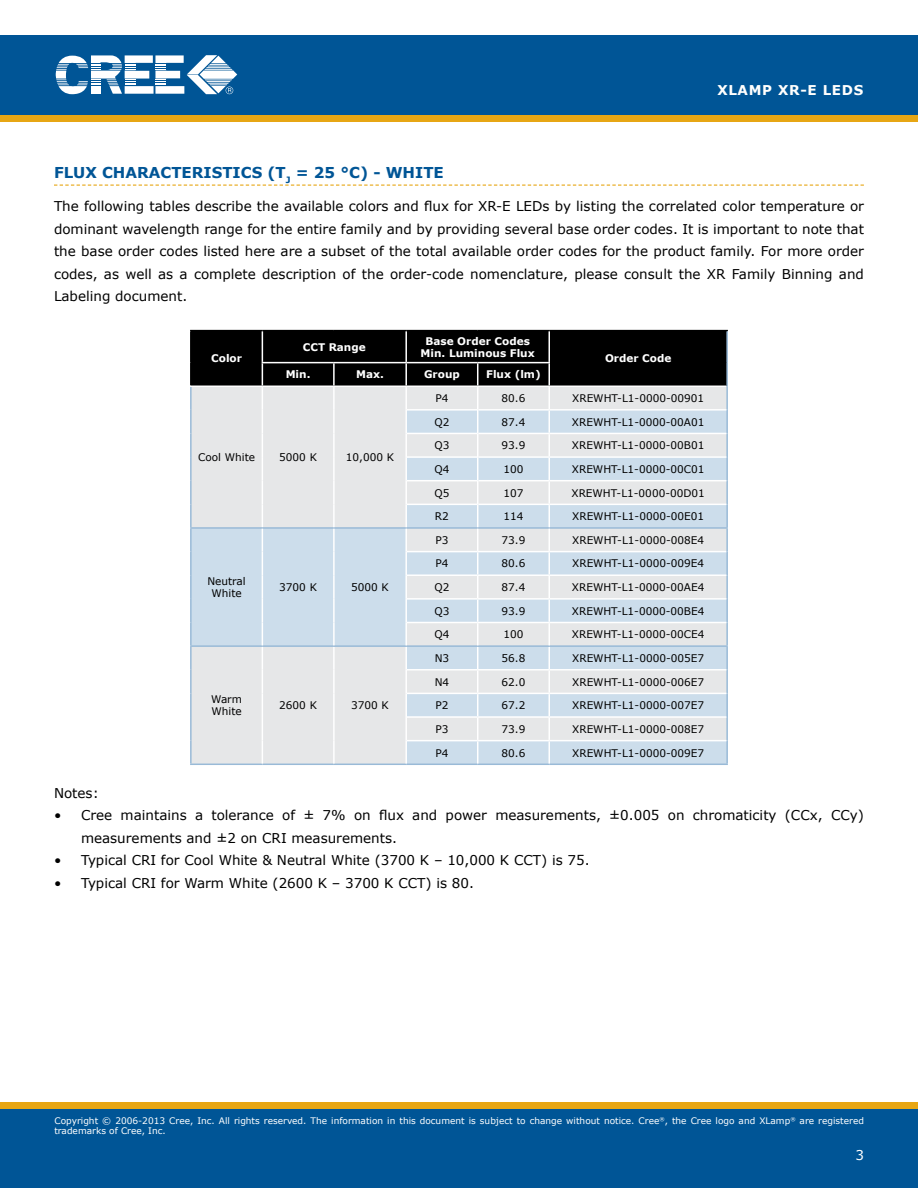
<style>
.page{position:relative;width:918px;height:1188px;background:#fff}
.page>*{position:absolute;margin:0;border:0;box-sizing:border-box;transform-origin:0 0}
.t1{font:700 15px "Verdana";color:#005596}
.t2{font:13.5px/22.5px "Verdana";color:#000;text-align:justify}
.t3{font:700 13.5px "Verdana";letter-spacing:.05em;color:#fffffe}
.t4{font:13.5px "Verdana";color:#fff}
.t5{font:10.5px/12px "Verdana";color:#000;text-align:center}
.t6{font:700 10.5px/12px "Verdana";color:#fff;text-align:center}
.t7{font:9px/10.8px "Verdana";color:#fff}
</style>
<div class="page">
<div style="left:0;top:1108px;width:918px;height:80px;background:#005596"></div>
<div style="left:0;top:115px;width:918px;height:7px;background:#e7a614"></div>
<div style="left:0;top:35px;width:918px;height:80px;background:#005596"></div>
<svg style="left:56px;top:55px;width:181px;height:39px"></svg>
<div style="left:0;top:1102px;width:918px;height:6px;background:#e7a614"></div>
<svg style="left:54px;top:185px;width:810px;height:1px"></svg>
<hr style="left:190px;top:647px;width:2px;height:23px;background:#99bad7">
<hr style="left:726px;top:647px;width:2px;height:23px;background:#99bad7">
<hr style="left:190px;top:670px;width:2px;height:23px;background:#99bad7">
<hr style="left:726px;top:670px;width:2px;height:23px;background:#99bad7">
<hr style="left:190px;top:693px;width:2px;height:24px;background:#99bad7">
<hr style="left:726px;top:693px;width:2px;height:24px;background:#99bad7">
<hr style="left:190px;top:717px;width:2px;height:24px;background:#99bad7">
<hr style="left:726px;top:717px;width:2px;height:24px;background:#99bad7">
<hr style="left:190px;top:741px;width:2px;height:23px;background:#99bad7">
<hr style="left:726px;top:741px;width:2px;height:23px;background:#99bad7">
<hr style="left:190px;top:764px;width:72px;height:1px;background:#99bad7">
<hr style="left:262px;top:764px;width:72px;height:1px;background:#99bad7">
<hr style="left:334px;top:764px;width:72px;height:1px;background:#99bad7">
<hr style="left:406px;top:764px;width:72px;height:1px;background:#99bad7">
<hr style="left:478px;top:764px;width:71px;height:1px;background:#99bad7">
<hr style="left:549px;top:764px;width:179px;height:1px;background:#99bad7">
<hr style="left:190px;top:527px;width:72px;height:2px;background:#99bad7">
<hr style="left:190px;top:529px;width:2px;height:23px;background:#99bad7">
<hr style="left:190px;top:552px;width:2px;height:23px;background:#99bad7">
<hr style="left:726px;top:552px;width:2px;height:23px;background:#99bad7">
<hr style="left:190px;top:575px;width:2px;height:24px;background:#99bad7">
<hr style="left:726px;top:575px;width:2px;height:24px;background:#99bad7">
<hr style="left:190px;top:599px;width:2px;height:24px;background:#99bad7">
<hr style="left:726px;top:599px;width:2px;height:24px;background:#99bad7">
<hr style="left:190px;top:623px;width:2px;height:22px;background:#99bad7">
<hr style="left:726px;top:623px;width:2px;height:22px;background:#99bad7">
<hr style="left:190px;top:645px;width:72px;height:2px;background:#99bad7">
<hr style="left:549px;top:645px;width:179px;height:2px;background:#99bad7">
<hr style="left:190px;top:330px;width:72px;height:1px;background:#000">
<hr style="left:190px;top:331px;width:2px;height:32px;background:#000">
<hr style="left:262px;top:330px;width:72px;height:1px;background:#000">
<hr style="left:334px;top:330px;width:72px;height:1px;background:#000">
<hr style="left:406px;top:330px;width:72px;height:1px;background:#000">
<hr style="left:478px;top:330px;width:71px;height:1px;background:#000">
<hr style="left:549px;top:330px;width:179px;height:1px;background:#000">
<hr style="left:190px;top:363px;width:2px;height:23px;background:#000">
<hr style="left:726px;top:331px;width:2px;height:32px;background:#99bad7">
<hr style="left:726px;top:363px;width:2px;height:23px;background:#99bad7">
<hr style="left:549px;top:527px;width:179px;height:2px;background:#99bad7">
<hr style="left:726px;top:529px;width:2px;height:23px;background:#99bad7">
<hr style="left:190px;top:387px;width:2px;height:23px;background:#99bad7">
<hr style="left:190px;top:410px;width:2px;height:23px;background:#99bad7">
<hr style="left:190px;top:433px;width:2px;height:24px;background:#99bad7">
<hr style="left:190px;top:457px;width:2px;height:24px;background:#99bad7">
<hr style="left:190px;top:481px;width:2px;height:23px;background:#99bad7">
<hr style="left:190px;top:504px;width:2px;height:23px;background:#99bad7">
<svg style="left:191px;top:331px;width:536px;height:433px;background:#c0c7cd"></svg>
<hr style="left:726px;top:386px;width:2px;height:24px;background:#99bad7">
<hr style="left:726px;top:410px;width:2px;height:23px;background:#99bad7">
<hr style="left:726px;top:433px;width:2px;height:24px;background:#99bad7">
<hr style="left:726px;top:457px;width:2px;height:24px;background:#99bad7">
<hr style="left:726px;top:481px;width:2px;height:23px;background:#99bad7">
<hr style="left:726px;top:504px;width:2px;height:23px;background:#99bad7">
<hr style="left:549px;top:409px;width:177px;height:2px;background:#fff">
<hr style="left:549px;top:433px;width:177px;height:1px;background:#fff">
<hr style="left:549px;top:456px;width:177px;height:2px;background:#fff">
<hr style="left:549px;top:480px;width:177px;height:1px;background:#fff">
<hr style="left:549px;top:504px;width:177px;height:1px;background:#fff">
<p class="t3" style="left:717px;top:82px;width:147px">XLamp XR-E le ds</p>
<p class="t1" style="left:54px;top:163px;width:391px">Flux Characteristics (T<sub>J</sub> = 25 °C) - White</p>
<p class="t2" style="left:54px;top:195px;width:812px">The following tables describe the available colors and flux for XR-E LEDs by listing the correlated color temperature or dominant wavelength range for the entire family and by providing several base order codes. It is important to note that the base order codes listed here are a subset of the total available order codes for the product family. For more order codes, as well as a complete description of the order-code nomenclature, please consult the XR Family Binning and Labeling document.</p>
<p class="t6" style="left:211px;top:352px;width:32px">Color</p>
<p class="t6" style="left:303px;top:340px;width:9px">CCT</p>
<p class="t6" style="left:329px;top:340px;width:39px">Range</p>
<p class="t6" style="left:421px;top:334px;width:116px">Base Order Codes<br>Min. Luminous Flux</p>
<p class="t6" style="left:286px;top:368px;width:26px">Min.</p>
<p class="t6" style="left:356px;top:368px;width:29px">M ax.</p>
<p class="t6" style="left:424px;top:368px;width:37px">Group</p>
<p class="t6" style="left:486px;top:368px;width:56px">Flux (lm)</p>
<p class="t6" style="left:605px;top:352px;width:68px">Order Code</p>
<p class="t5" style="left:198px;top:451px;width:58px">Cool White</p>
<p class="t5" style="left:279px;top:451px;width:39px">5000 K</p>
<p class="t5" style="left:346px;top:451px;width:50px">10,000 K</p>
<p class="t5" style="left:207px;top:575px;width:40px">Neutral<br>White</p>
<p class="t5" style="left:279px;top:581px;width:39px">3700 K</p>
<p class="t5" style="left:351px;top:581px;width:39px">5000 K</p>
<p class="t5" style="left:211px;top:693px;width:32px;text-align:left">Warm<br>White</p>
<p class="t5" style="left:279px;top:699px;width:39px">2600 K</p>
<p class="t5" style="left:351px;top:699px;width:39px">3700 K</p>
<p class="t5" style="left:435px;top:392px;width:15px">P4</p>
<p class="t5" style="left:502px;top:392px;width:25px">80.6</p>
<p class="t5" style="left:572px;top:392px;width:134px">XREWHT-L1-0000-00901</p>
<p class="t5" style="left:434px;top:415px;width:16px">Q2</p>
<p class="t5" style="left:502px;top:415px;width:25px">87.4</p>
<p class="t5" style="left:572px;top:415px;width:134px">XREWHT-L1-0000-00A01</p>
<p class="t5" style="left:434px;top:439px;width:16px">Q3</p>
<p class="t5" style="left:502px;top:439px;width:25px">93.9</p>
<p class="t5" style="left:572px;top:439px;width:134px">XREWHT-L1-0000-00B01</p>
<p class="t5" style="left:434px;top:463px;width:16px">Q4</p>
<p class="t5" style="left:503px;top:463px;width:22px">100</p>
<p class="t5" style="left:572px;top:463px;width:134px">XREWHT-L1-0000-00C01</p>
<p class="t5" style="left:434px;top:486px;width:16px">Q5</p>
<p class="t5" style="left:503px;top:486px;width:22px">107</p>
<p class="t5" style="left:571px;top:486px;width:135px">XREWHT-L1-0000-00D01</p>
<p class="t5" style="left:435px;top:510px;width:15px">R2</p>
<p class="t5" style="left:503px;top:510px;width:22px">114</p>
<p class="t5" style="left:572px;top:510px;width:133px">XREWHT-L1-0000-00E01</p>
<p class="t5" style="left:435px;top:534px;width:15px">P3</p>
<p class="t5" style="left:502px;top:534px;width:25px">73.9</p>
<p class="t5" style="left:572px;top:534px;width:133px">XREWHT-L1-0000-008E4</p>
<p class="t5" style="left:435px;top:557px;width:15px">P4</p>
<p class="t5" style="left:502px;top:557px;width:25px">80.6</p>
<p class="t5" style="left:572px;top:557px;width:133px">XREWHT-L1-0000-009E4</p>
<p class="t5" style="left:434px;top:581px;width:16px">Q2</p>
<p class="t5" style="left:502px;top:581px;width:25px">87.4</p>
<p class="t5" style="left:572px;top:581px;width:134px">XREWHT-L1-0000-00AE4</p>
<p class="t5" style="left:434px;top:605px;width:16px">Q3</p>
<p class="t5" style="left:502px;top:605px;width:25px">93.9</p>
<p class="t5" style="left:572px;top:605px;width:134px">XREWHT-L1-0000-00BE4</p>
<p class="t5" style="left:434px;top:628px;width:16px">Q4</p>
<p class="t5" style="left:503px;top:628px;width:22px">100</p>
<p class="t5" style="left:572px;top:628px;width:134px">XREWHT-L1-0000-00CE4</p>
<p class="t5" style="left:435px;top:652px;width:16px">N3</p>
<p class="t5" style="left:502px;top:652px;width:25px">56.8</p>
<p class="t5" style="left:572px;top:652px;width:133px">XREWHT-L1-0000-005E7</p>
<p class="t5" style="left:435px;top:675px;width:16px">N4</p>
<p class="t5" style="left:502px;top:675px;width:25px">62.0</p>
<p class="t5" style="left:572px;top:675px;width:133px">XREWHT-L1-0000-006E7</p>
<p class="t5" style="left:435px;top:699px;width:15px">P2</p>
<p class="t5" style="left:502px;top:699px;width:25px">67.2</p>
<p class="t5" style="left:572px;top:699px;width:133px">XREWHT-L1-0000-007E7</p>
<p class="t5" style="left:435px;top:723px;width:15px">P3</p>
<p class="t5" style="left:502px;top:723px;width:25px">73.9</p>
<p class="t5" style="left:572px;top:723px;width:133px">XREWHT-L1-0000-008E7</p>
<p class="t5" style="left:435px;top:746px;width:15px">P4</p>
<p class="t5" style="left:502px;top:746px;width:25px">80.6</p>
<p class="t5" style="left:572px;top:746px;width:133px">XREWHT-L1-0000-009E7</p>
<p class="t2" style="left:54px;top:781px;width:46px">Notes:</p>
<p class="t2" style="left:81px;top:804px;width:784px;text-indent:-27px">• Cree maintains a tolerance of ± 7% on flux and power measurements, ±0.005 on chromaticity (CCx, CCy) measurements and ±2 on CRI measurements.</p>
<p class="t2" style="left:54px;top:849px;width:537px">• Typical CRI for Cool White &amp; Neutral White (3700 K – 10,000 K CCT) is 75.</p>
<p class="t2" style="left:54px;top:871px;width:422px">• Typical CRI for Warm White (2600 K – 3700 K CCT) is 80.</p>
<p class="t7" style="left:54px;top:1115px;width:811px">Copyright © 2006-2013 Cree, Inc. All rights reserved. The information in this document is subject to change without notice. Cree<sup>®</sup>, the Cree logo and XLamp<sup>®</sup> are registered trademarks of Cree, Inc.</p>
<p class="t4" style="left:855px;top:1146px;width:10px">3</p>
</div>
